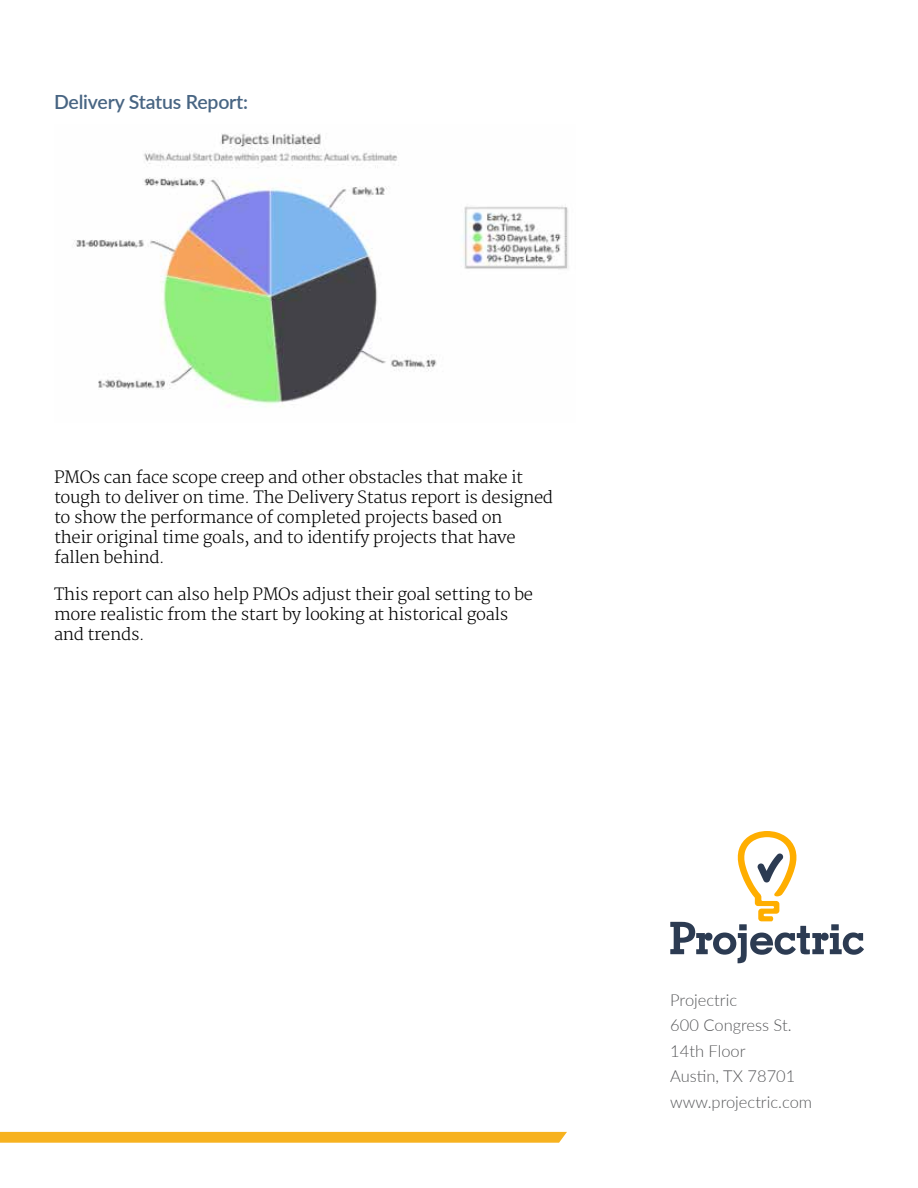
<style>
.page{position:relative;width:918px;height:1188px;background:#fff}
.page>*{position:absolute;margin:0;border:0;box-sizing:border-box;transform-origin:0 0}
.t1{font:600 19.5px "Lato";letter-spacing:-.01em;color:#486583}
.t2{font:300 16.5px/19.8px "Merriweather";letter-spacing:-.02em;color:#000}
.t3{font:300 16.5px/25.5px "Lato";color:#58595b}
</style>
<div class="page">
<svg style="left:670px;top:831px;width:194px;height:132px"></svg>
<svg style="left:0;top:1132px;width:567px;height:11px"></svg>
<img style="left:73px;top:133px;width:364px;height:274px">
<img style="left:462px;top:206px;width:107px;height:64px">
<p class="t1" style="left:54px;top:88px;width:196px">Delivery Status Report:</p>
<p class="t2" style="left:54px;top:468px;width:501px">PMOs can face scope creep and other obstacles that make it tough to deliver on time. The Delivery Status report is designed to show the performance of completed projects based on<br>their original time goals, and to identify projects that have fallen behind.</p>
<p class="t2" style="left:54px;top:585px;width:481px">This report can also help PMOs adjust their goal setting to be more realistic from the start by looking at historical goals and trends.</p>
<p class="t3" style="left:670px;top:987px;width:143px">Projectric<br>600 Congress St.<br>14th Floor<br>Austin, TX 78701 www.projectric.com</p>
</div>
